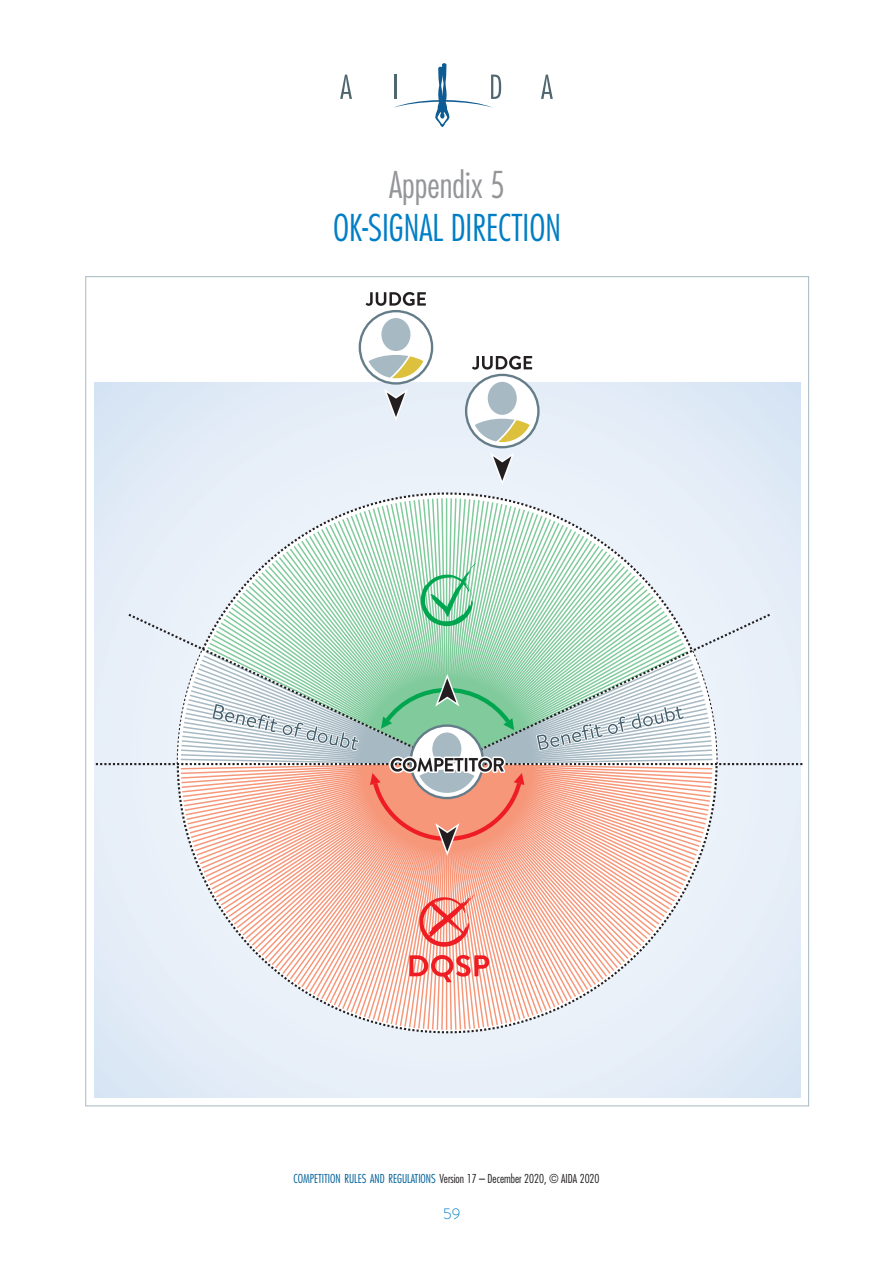
<style>
.page{position:relative;width:893px;height:1263px;background:#fff}
.page>*{position:absolute;margin:0;border:0;box-sizing:border-box;transform-origin:0 0}
.Header_1{font:300 condensed 36px "Futura LT";color:#007ec5}
.Header_1-2{font:300 condensed 36px "Futura LT";color:#939598}
.t1{font:300 15px "Brandon Text";color:#007ec5}
.t2{font:300 condensed 12px "Futura LT";color:#231f20}
.s1{color:#016199}
</style>
<div class="page">
<svg style="left:340px;top:75px;width:12px;height:24px"></svg>
<svg style="left:541px;top:75px;width:12px;height:24px"></svg>
<svg style="left:394px;top:63px;width:107px;height:64px"></svg>
<div style="left:85px;top:276px;width:724px;height:830px;background:#fff;border:1px solid #a7b9c3"></div>
<img style="left:94px;top:383px;width:706px;height:714px">
<svg style="left:366px;top:292px;width:60px;height:14px"></svg>
<div style="left:359px;top:310px;width:74px;height:75px;border:2px solid #647d89;border-radius:50%"></div>
<div style="left:381px;top:318px;width:29px;height:33px;background:#a7b9c3;border-radius:50%"></div>
<svg style="left:369px;top:355px;width:59px;height:71px;background:#d4d9d6"></svg>
<svg style="left:472px;top:356px;width:60px;height:14px"></svg>
<div style="left:466px;top:375px;width:72px;height:72px;background:#fff;border-radius:50%"></div>
<div style="left:465px;top:374px;width:75px;height:74px;border:2px solid #647d89;border-radius:50%"></div>
<div style="left:488px;top:382px;width:29px;height:33px;background:#a7b9c3;border-radius:50%"></div>
<svg style="left:475px;top:418px;width:59px;height:71px;background:#d6dad7"></svg>
<div style="left:176px;top:491px;width:543px;height:543px;background:#e9eff8"></div>
<svg style="left:179px;top:497px;width:535px;height:115px"></svg>
<svg style="left:179px;top:860px;width:535px;height:171px"></svg>
<svg style="left:126px;top:612px;width:321px;height:58px"></svg>
<svg style="left:447px;top:612px;width:325px;height:58px"></svg>
<svg style="left:419px;top:894px;width:56px;height:53px;background:#f6948a"></svg>
<svg style="left:421px;top:563px;width:55px;height:63px"></svg>
<svg style="left:409px;top:955px;width:80px;height:27px"></svg>
<svg style="left:96px;top:670px;width:707px;height:190px"></svg>
<p class="Header_1-2" style="left:389px;top:164px;width:118px">Appendix 5</p>
<p class="Header_1" style="left:333px;top:207px;width:230px">OK-SIGNAL DIRECTION</p>
<p class="t2" style="left:293px;top:1172px;width:308px"><span class="s1">COMPETITION RULES AND REGULATIONS</span> Version 17 – December 2020, © AIDA 2020</p>
<p class="t1" style="left:443px;top:1204px;width:19px">59</p>
</div>
